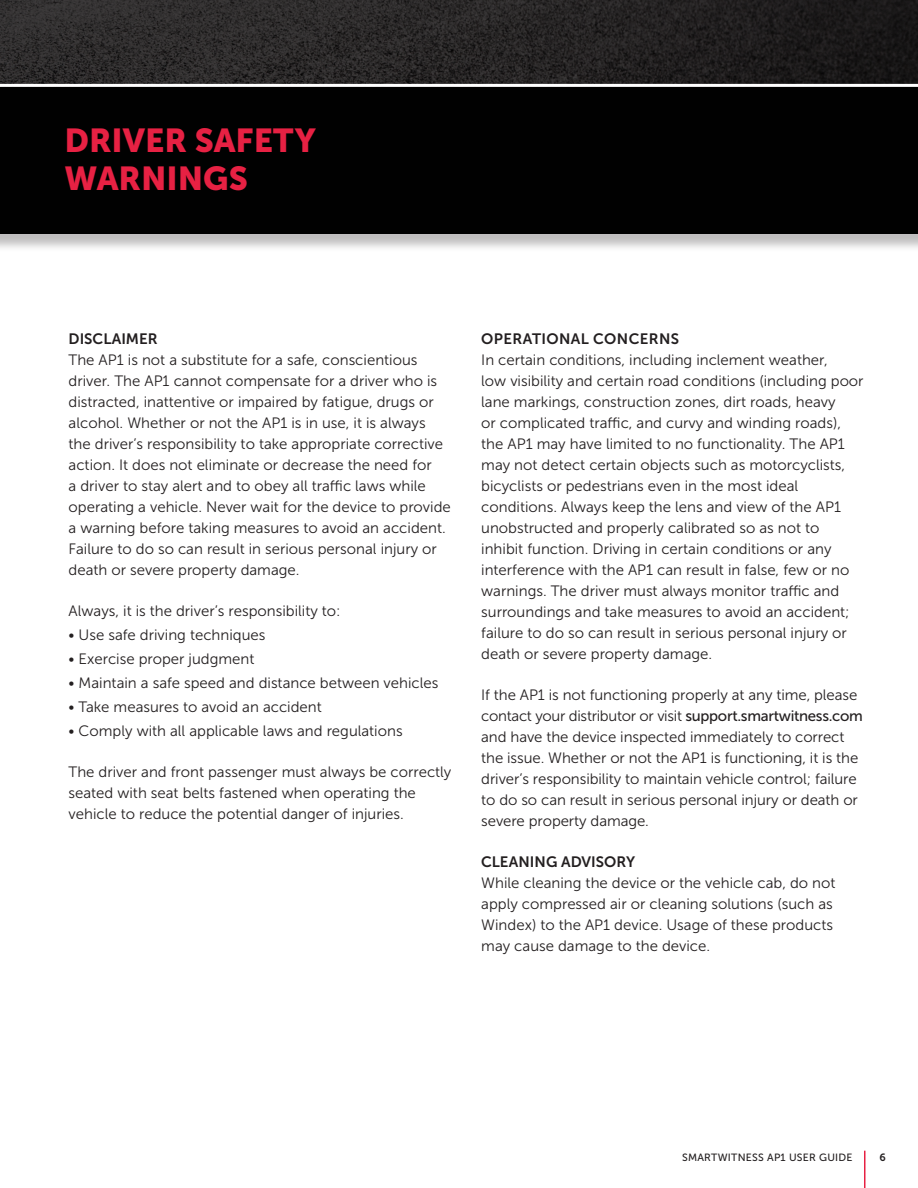
<style>
.page{position:relative;width:918px;height:1188px;background:#fff}
.page>*{position:absolute;margin:0;border:0;box-sizing:border-box;transform-origin:0 0}
.Section_Header_Bold{font:33px/37.5px "Museo Sans 900";color:#e72143}
.Body_Copy{font:15px/21px "Museo Sans 300";color:#231f20}
.t1{font:10.5px "Museo Sans 500";letter-spacing:.025em;color:#231f20}
.t2{font:10.5px "Museo Sans 700";color:#231f20}
.s1{font-family:"Museo Sans 700"}
.s2{font-family:"Museo Sans 500"}
</style>
<div class="page">
<hr style="left:864px;top:1151px;width:1px;height:37px;background:#e72143">
<div style="left:0;top:41px;width:918px;height:211px;background:#231f20;opacity:.29"></div>
<div style="left:0;top:39px;width:918px;height:195px;background:#010101"></div>
<svg style="left:0;top:0;width:918px;height:84px;background:#262424"></svg>
<hr style="left:0;top:84px;width:918px;height:3px;background:#fff">
<p class="Section_Header_Bold" style="left:64px;top:122px;width:253px">DRIVER SAFETY<br>WARNINGS</p>
<p class="Body_Copy" style="left:69px;top:328px;width:384px"><span class="s1">DISCLAIMER<br></span>The AP1 is not a substitute for a safe, conscientious driver. The AP1 cannot compensate for a driver who is distracted, inattentive or impaired by fatigue, drugs or alcohol. Whether or not the AP1 is in use, it is always the driver’s responsibility to take appropriate corrective action. It does not eliminate or decrease the need for<br>a driver to stay alert and to obey all traffic laws while operating a vehicle. Never wait for the device to provide a warning before taking measures to avoid an accident.<br>Failure to do so can result in serious personal injury or death or severe property damage.</p>
<p class="Body_Copy" style="left:69px;top:601px;width:274px">Always, it is the driver’s responsibility to:</p>
<p class="Body_Copy" style="left:69px;top:625px;width:198px">• Use safe driving techniques</p>
<p class="Body_Copy" style="left:69px;top:649px;width:187px">• Exercise proper judgment</p>
<p class="Body_Copy" style="left:69px;top:673px;width:371px">• Maintain a safe speed and distance between vehicles</p>
<p class="Body_Copy" style="left:69px;top:697px;width:255px">• Take measures to avoid an accident</p>
<p class="Body_Copy" style="left:69px;top:721px;width:336px">• Comply with all applicable laws and regulations</p>
<p class="Body_Copy" style="left:69px;top:762px;width:384px">The driver and front passenger must always be correctly seated with seat belts fastened when operating the vehicle to reduce the potential danger of injuries.</p>
<p class="Body_Copy" style="left:481px;top:328px;width:384px"><span class="s1">OPERATIONAL CONCERNS<br></span>In certain conditions, including inclement weather,<br>low visibility and certain road conditions (including poor lane markings, construction zones, dirt roads, heavy<br>or complicated traffic, and curvy and winding roads), the AP1 may have limited to no functionality. The AP1 may not detect certain objects such as motorcyclists, bicyclists or pedestrians even in the most ideal conditions. Always keep the lens and view of the AP1 unobstructed and properly calibrated so as not to inhibit function. Driving in certain conditions or any interference with the AP1 can result in false, few or no warnings. The driver must always monitor traffic and surroundings and take measures to avoid an accident; failure to do so can result in serious personal injury or death or severe property damage.</p>
<p class="Body_Copy" style="left:481px;top:685px;width:383px">If the AP1 is not functioning properly at any time, please contact your distributor or visit <span class="s2">support.smartwitness.com </span>and have the device inspected immediately to correct the issue. Whether or not the AP1 is functioning, it is the driver’s responsibility to maintain vehicle control; failure to do so can result in serious personal injury or death or severe property damage.</p>
<p class="Body_Copy" style="left:481px;top:852px;width:356px"><span class="s1">CLEANING ADVISORY<br></span>While cleaning the device or the vehicle cab, do not apply compressed air or cleaning solutions (such as Windex) to the AP1 device. Usage of these products may cause damage to the device.</p>
<p class="t1" style="left:682px;top:1152px;width:172px">SMARTWITNESS AP1 USER GUIDE</p>
<p class="t2" style="left:880px;top:1152px;width:8px">6</p>
</div>
